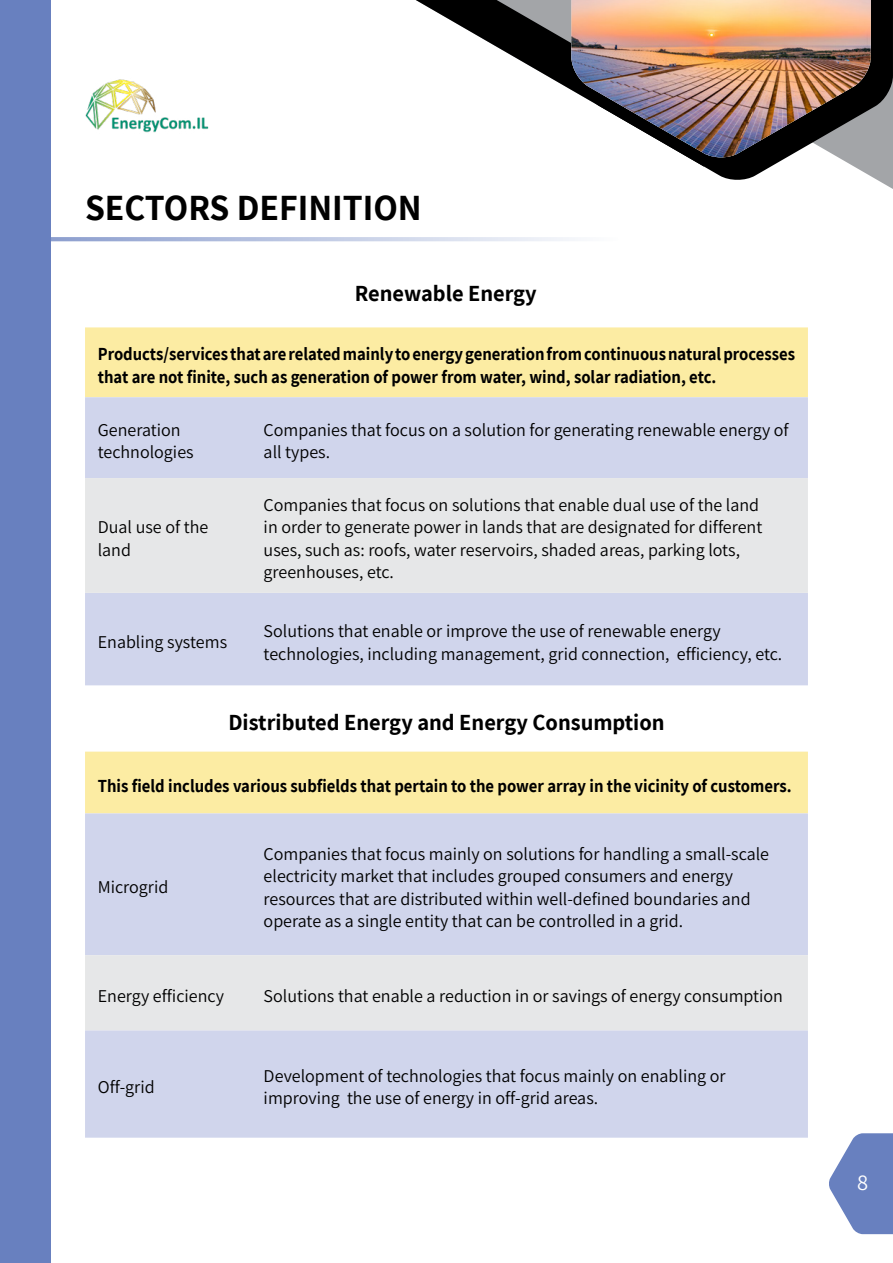
<style>
.page{position:relative;width:893px;height:1263px;background:#fff}
.page>*{position:absolute;margin:0;border:0;box-sizing:border-box;transform-origin:0 0}
.t1{font:700 36px "Assistant";color:#000}
.t2{font:700 22.5px "Assistant";color:#000}
.t3{font:22.5px "Assistant";color:#fff}
.t4{font:18px/22.5px "Assistant";color:#000}
.t5{font:700 18px/22.5px "Assistant";color:#000;scale:.93 1}
</style>
<div class="page">
<img style="left:85px;top:79px;width:124px;height:54px">
<div style="left:0;top:0;width:51px;height:1263px;background:#6880bf"></div>
<svg style="left:703px;top:0;width:190px;height:181px"></svg>
<svg style="left:416px;top:0;width:308px;height:166px"></svg>
<img style="left:571px;top:0;width:300px;height:159px">
<div style="left:85px;top:327px;width:723px;height:70px;background:#fceca3"></div>
<div style="left:85px;top:397px;width:723px;height:741px;background:#d0d5ec"></div>
<svg style="left:85px;top:478px;width:723px;height:552px;background:#e2e2e4"></svg>
<svg style="left:51px;top:237px;width:524px;height:4px;background:#c1cbe4"></svg>
<svg style="left:829px;top:1133px;width:64px;height:101px"></svg>
<h1 class="t1" style="left:85px;top:183px;width:338px">SECTORS DEFINITION</h1>
<p class="t2" style="left:355px;top:278px;width:183px">Renewable Energy</p>
<p class="t5" style="left:98px;top:342px;width:751px">Products/services that are related mainly to energy generation from continuous natural processes that are not finite, such as generation of power from water, wind, solar radiation, etc.</p>
<p class="t4" style="left:98px;top:417px;width:97px">Generation technologies</p>
<p class="t4" style="left:264px;top:417px;width:527px">Companies that focus on a solution for generating renewable energy of all types.</p>
<p class="t4" style="left:98px;top:515px;width:112px">Dual use of the land</p>
<p class="t4" style="left:264px;top:493px;width:500px">Companies that focus on solutions that enable dual use of the land in order to generate power in lands that are designated for different uses, such as: roofs, water reservoirs, shaded areas, parking lots, greenhouses, etc.</p>
<p class="t4" style="left:98px;top:630px;width:131px">Enabling systems</p>
<p class="t4" style="left:264px;top:619px;width:520px">Solutions that enable or improve the use of renewable energy technologies, including management, grid connection, efficiency, etc.</p>
<p class="t2" style="left:228px;top:707px;width:438px">Distributed Energy and Energy Consumption</p>
<p class="t5" style="left:98px;top:774px;width:748px">This field includes various subfields that pertain to the power array in the vicinity of customers.</p>
<p class="t4" style="left:98px;top:875px;width:72px">Microgrid</p>
<p class="t4" style="left:264px;top:841px;width:507px">Companies that focus mainly on solutions for handling a small-scale electricity market that includes grouped consumers and energy resources that are distributed within well-defined boundaries and operate as a single entity that can be controlled in a grid.</p>
<p class="t4" style="left:98px;top:984px;width:128px">Energy efficiency</p>
<p class="t4" style="left:264px;top:984px;width:521px">Solutions that enable a reduction in or savings of energy consumption</p>
<p class="t4" style="left:98px;top:1075px;width:58px">Off-grid</p>
<p class="t4" style="left:264px;top:1064px;width:463px">Development of technologies that focus mainly on enabling or improving the use of energy in off-grid areas.</p>
<p class="t3" style="left:857px;top:1167px;width:13px">8</p>
</div>
